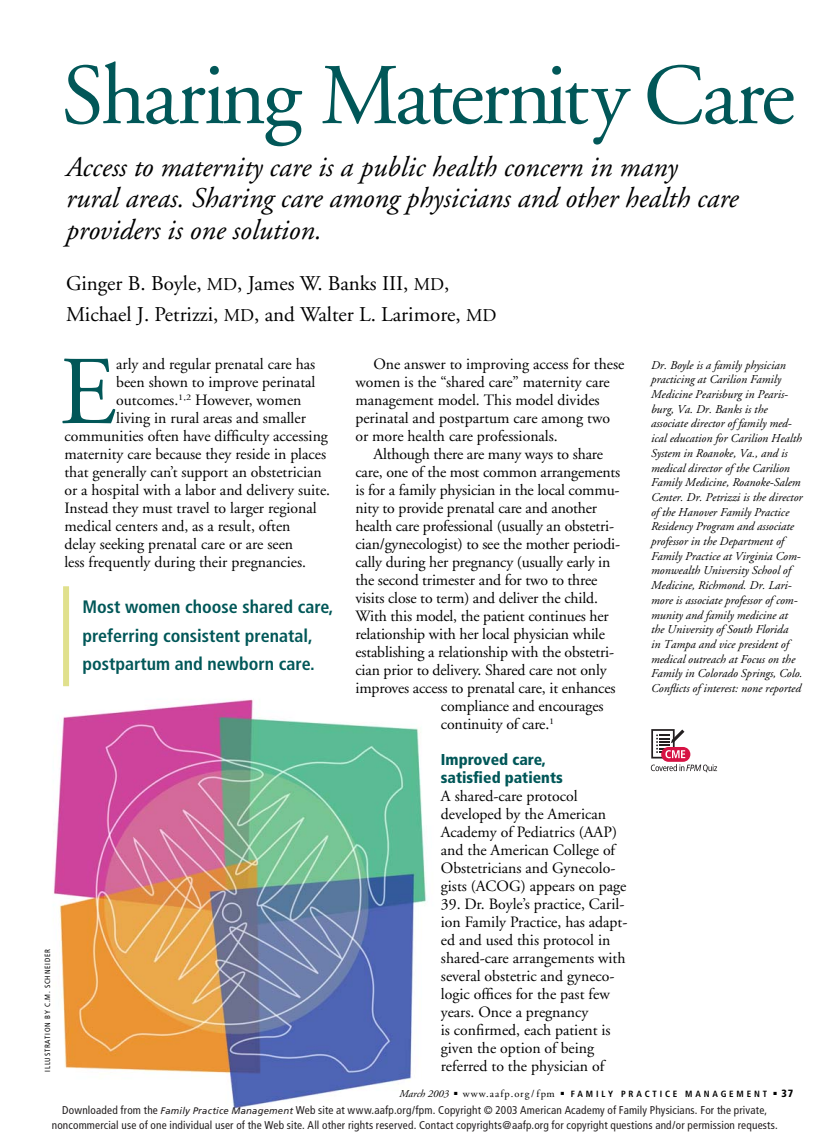
<style>
.page{position:relative;width:837px;height:1134px;background:#fff}
.page>*{position:absolute;margin:0;border:0;box-sizing:border-box;transform-origin:0 0}
.t1{font:97.2px "Adobe Garamond";color:#015758}
.t2{font:86.25px "Adobe Garamond";letter-spacing:-.035em;color:#015758}
.t3{font:italic 28.5px/31.5px "Adobe Garamond";color:#000}
.t4{font:21px/30.8px "Adobe Garamond";color:#000}
.t5{font:700 condensed 18px/28.5px "Frutiger";color:#015758}
.t6{font:15.75px/18px "Adobe Garamond";color:#000}
.t7{font:900 condensed 15.75px/18px "Frutiger";color:#015758}
.t8{font:italic 12px/14.7px "Adobe Garamond";color:#000}
.t9{font:condensed 11.25px/15px "Frutiger";letter-spacing:.015em;color:#231f20;text-align:center}
.t10{font:10.5px "Adobe Garamond";letter-spacing:.1em;color:#000}
.t11{font:italic 10.5px "Adobe Garamond";color:#000}
.t12{font:900 condensed 10.5px "Frutiger";color:#000}
.t13{font:700 condensed 9px "Frutiger";letter-spacing:.31em;color:#000}
.t14{font:condensed 7.5px "Frutiger";letter-spacing:.095em;color:#000}
.s1{font-size:18px}
.s2{font-style:italic;font-stretch:normal;font-size:9.6px}
</style>
<div class="page">
<img style="left:53px;top:699px;width:374px;height:410px">
<svg style="left:651px;top:729px;width:66px;height:43px"></svg>
<div style="left:63px;top:586px;width:6px;height:100px;background:#e0e08d"></div>
<h2 class="t2" style="left:62px;top:61px;width:735px">Sharing Maternity Care</h2>
<h3 class="t3" style="left:66px;top:154px;width:674px">Access to maternity care is a public health concern in many<br>rural areas. Sharing care among physicians and other health care providers is one solution.</h3>
<h3 class="t4" style="left:66px;top:270px;width:432px">Ginger B. Boyle, <span class="s1">MD</span>, James W. Banks III, <span class="s1">MD</span>,<br>Michael J. Petrizzi, <span class="s1">MD</span>, and Walter L. Larimore, <span class="s1">MD</span></h3>
<h1 class="t1" style="left:60px;top:353px;width:58px">E</h1>
<p class="t6" style="left:116px;top:356px;width:201px">arly and regular prenatal care has</p>
<p class="t6" style="left:116px;top:374px;width:201px">been shown to improve perinatal</p>
<p class="t6" style="left:116px;top:392px;width:187px">outcomes.<sup>1,2</sup> However, women</p>
<p class="t6" style="left:116px;top:410px;width:191px">living in rural areas and smaller</p>
<p class="t6" style="left:64px;top:428px;width:265px">communities often have difficulty accessing</p>
<p class="t6" style="left:64px;top:446px;width:263px">maternity care because they reside in places</p>
<p class="t6" style="left:64px;top:464px;width:259px">that generally can’t support an obstetrician</p>
<p class="t6" style="left:64px;top:482px;width:267px">or a hospital with a labor and delivery suite.</p>
<p class="t6" style="left:64px;top:500px;width:254px">Instead they must travel to larger regional</p>
<p class="t6" style="left:64px;top:518px;width:228px">medical centers and, as a result, often</p>
<p class="t6" style="left:64px;top:536px;width:230px">delay seeking prenatal care or are seen</p>
<p class="t6" style="left:64px;top:554px;width:243px">less frequently during their pregnancies.</p>
<p class="t5" style="left:82px;top:594px;width:253px">Most women choose shared care, preferring consistent prenatal, postpartum and newborn care.</p>
<p class="t14" style="left:44px;top:1072px;width:124px;rotate:-90deg">ILLUSTRATION BY C.M. SCHNEIDER</p>
<p class="t6" style="left:355px;top:356px;width:270px;text-indent:18px">One answer to improving access for these women is the “shared care” maternity care management model. This model divides perinatal and postpartum care among two or more health care professionals.</p>
<p class="t6" style="left:373px;top:446px;width:231px">Although there are many ways to share</p>
<p class="t6" style="left:355px;top:464px;width:266px">care, one of the most common arrangements</p>
<p class="t6" style="left:355px;top:482px;width:266px">is for a family physician in the local commu-</p>
<p class="t6" style="left:355px;top:500px;width:243px">nity to provide prenatal care and another</p>
<p class="t6" style="left:355px;top:518px;width:260px">health care professional (usually an obstetri-</p>
<p class="t6" style="left:355px;top:536px;width:266px">cian/gynecologist) to see the mother periodi-</p>
<p class="t6" style="left:355px;top:554px;width:257px">cally during her pregnancy (usually early in</p>
<p class="t6" style="left:355px;top:572px;width:244px">the second trimester and for two to three</p>
<p class="t6" style="left:355px;top:590px;width:244px">visits close to term) and deliver the child.</p>
<p class="t6" style="left:355px;top:608px;width:255px">With this model, the patient continues her</p>
<p class="t6" style="left:355px;top:626px;width:251px">relationship with her local physician while</p>
<p class="t6" style="left:355px;top:644px;width:260px">establishing a relationship with the obstetri-</p>
<p class="t6" style="left:355px;top:662px;width:253px">cian prior to delivery. Shared care not only</p>
<p class="t6" style="left:355px;top:680px;width:262px">improves access to prenatal care, it enhances</p>
<p class="t6" style="left:441px;top:698px;width:164px">compliance and encourages</p>
<p class="t6" style="left:441px;top:716px;width:115px">continuity of care.<sup>1</sup></p>
<p class="t7" style="left:441px;top:752px;width:123px">Improved care, satisfied patients</p>
<p class="t6" style="left:441px;top:788px;width:187px">A shared-care protocol developed by the American<br>Academy of Pediatrics (AAP) and the American College of<br>Obstetricians and Gynecolo&shy;gists (ACOG) appears on page</p>
<p class="t6" style="left:441px;top:896px;width:188px">39. Dr. Boyle’s practice, Caril&shy;ion Family Practice, has adapt&shy;ed and used this protocol in shared-care arrangements with several obstetric and gyneco&shy;logic offices for the past few years. Once a pregnancy<br>is confirmed, each patient is given the option of being referred to the physician of</p>
<p class="t8" style="left:651px;top:359px;width:153px">Dr. Boyle is a family physician practicing at Carilion Family<br>Medicine Pearisburg in Pearis&shy;burg, Va. Dr. Banks is the associate director of family med&shy;ical education for Carilion Health<br>System in Roanoke, Va., and is medical director of the Carilion<br>Family Medicine, Roanoke-Salem<br>Center. Dr. Petrizzi is the director of the Hanover Family Practice<br>Residency Program and associate professor in the Department of<br>Family Practice at Virginia Com&shy;monwealth University School of<br>Medicine, Richmond. Dr. Lari&shy;more is associate professor of com&shy;munity and family medicine at the University of South Florida<br>in Tampa and vice president of medical outreach at Focus on the<br>Family in Colorado Springs, Colo.<br>Conflicts of interest: none reported</p>
<p class="t11" style="left:399px;top:1089px;width:51px">March 2003</p>
<p class="t10" style="left:454px;top:1089px;width:102px">■ www.aafp.org/fpm</p>
<p class="t13" style="left:561px;top:1090px;width:217px">■ FAMILY PRACTICE MANAGEMENT ■</p>
<p class="t12" style="left:781px;top:1089px;width:14px">37</p>
<p class="t9" style="left:52px;top:1103px;width:728px">Downloaded from the <span class="s2">Family Practice Management</span> Web site at www.aafp.org/fpm. Copyright © 2003 American Academy of Family Physicians. For the private, noncommercial use of one individual user of the Web site. All other rights reserved. Contact copyrights@aafp.org for copyright questions and/or permission requests.</p>
</div>
